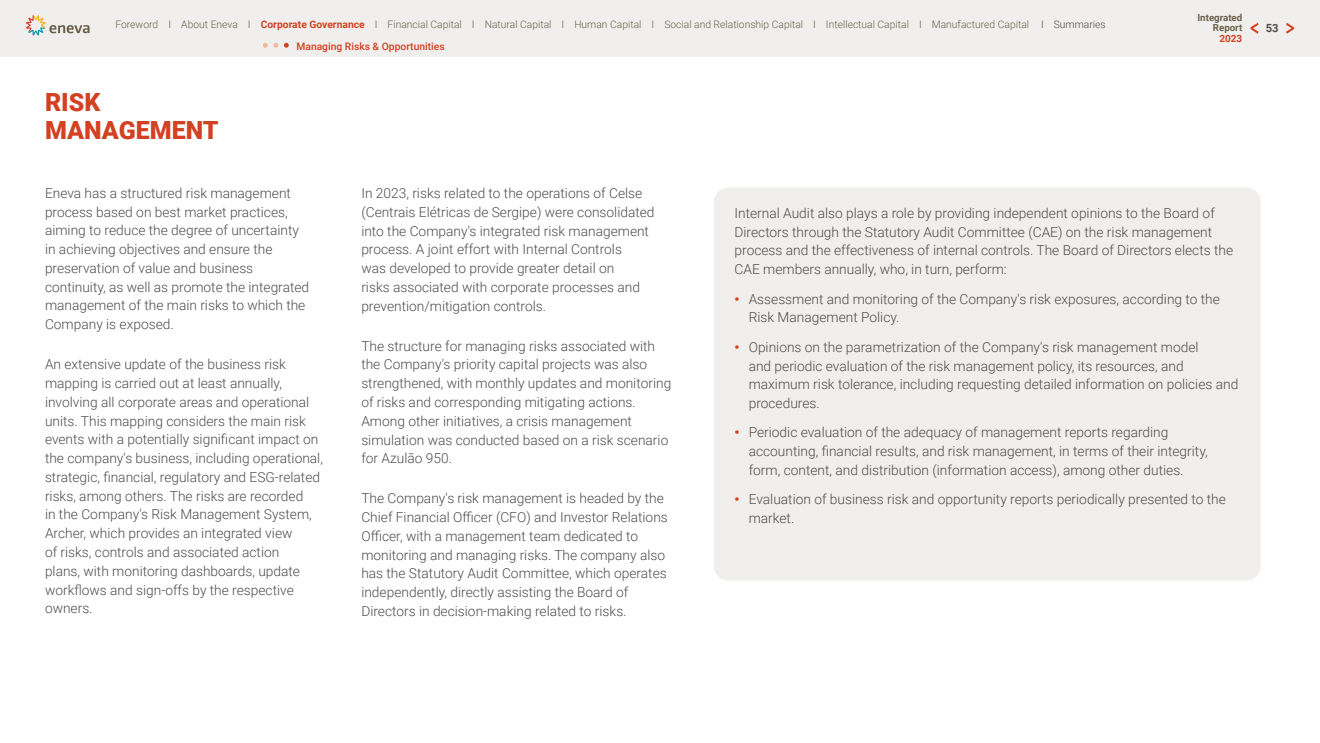
<style>
.page{position:relative;width:1320px;height:743px;background:#fff}
.page>*{position:absolute;margin:0;border:0;box-sizing:border-box;transform-origin:0 0}
.t1{font:900 25px/28.4px "Roboto";color:#d34123}
.t2{font:300 13.75px/18.8px "Roboto";color:#4d4d4e}
.t3{font:700 11.25px "Roboto";color:#4d4d4e}
.t4{font:300 10.25px "Roboto";color:#6a5f4a}
.t5{font:500 10.25px "Roboto";color:#d34123}
.t6{font:700 10px "Roboto";color:#d34123}
.t7{font:700 9.75px/10px "Roboto";color:#6a5f4a;text-align:right}
.s1{font-weight:700;color:#d34123}
.s2{color:#4d4d4e}
.s3{font-weight:900;color:#d34123}
</style>
<div class="page">
<div style="left:0;top:0;width:1320px;height:57px;background:#f1efed"></div>
<svg style="left:1286px;top:23px;width:9px;height:11px"></svg>
<svg style="left:1250px;top:23px;width:8px;height:11px"></svg>
<svg style="left:26px;top:15px;width:64px;height:20px"></svg>
<div style="left:714px;top:187px;width:547px;height:393px;background:#f1efed;border-radius:14px"></div>
<svg style="left:263px;top:42px;width:5px;height:6px"></svg>
<svg style="left:284px;top:42px;width:5px;height:6px"></svg>
<svg style="left:273px;top:43px;width:6px;height:5px"></svg>
<p class="t7" style="left:1197px;top:12px;width:46px">Integrated<br>Report</p>
<p class="t6" style="left:1219px;top:31px;width:24px">2023</p>
<p class="t4" style="left:115px;top:17px;width:992px">Foreword I About Eneva I <span class="s1">Corporate Governance</span> I Financial Capital I Natural Capital I Human Capital I Social and Relationship Capital I Intellectual Capital I Manufactured Capital <span class="s2">I Summaries</span></p>
<p class="t3" style="left:1266px;top:20px;width:14px">53</p>
<p class="t5" style="left:296px;top:39px;width:150px">Managing Risks &amp; Opportunities</p>
<h1 class="t1" style="left:45px;top:87px;width:175px">RISK<br>MANAGEMENT</h1>
<p class="t2" style="left:45px;top:183px;width:266px">Eneva has a structured risk management process based on best market practices, aiming to reduce the degree of uncertainty in achieving objectives and ensure the preservation of value and business continuity, as well as promote the integrated management of the main risks to which the Company is exposed.</p>
<p class="t2" style="left:45px;top:354px;width:279px">An extensive update of the business risk mapping is carried out at least annually, involving all corporate areas and operational units. This mapping considers the main risk events with a potentially significant impact on the company's business, including operational, strategic, financial, regulatory and ESG-related risks, among others. The risks are recorded<br>in the Company's Risk Management System, Archer, which provides an integrated view<br>of risks, controls and associated action<br>plans, with monitoring dashboards, update workflows and sign-offs by the respective owners.</p>
<p class="t2" style="left:361px;top:183px;width:295px">In 2023, risks related to the operations of Celse (Centrais Elétricas de Sergipe) were consolidated into the Company's integrated risk management process. A joint effort with Internal Controls<br>was developed to provide greater detail on<br>risks associated with corporate processes and prevention/mitigation controls.</p>
<p class="t2" style="left:361px;top:336px;width:311px">The structure for managing risks associated with the Company's priority capital projects was also strengthened, with monthly updates and monitoring of risks and corresponding mitigating actions.<br>Among other initiatives, a crisis management simulation was conducted based on a risk scenario for Azulão 950.</p>
<p class="t2" style="left:361px;top:488px;width:308px">The Company's risk management is headed by the Chief Financial Officer (CFO) and Investor Relations Officer, with a management team dedicated to monitoring and managing risks. The company also has the Statutory Audit Committee, which operates independently, directly assisting the Board of Directors in decision-making related to risks.</p>
<p class="t2" style="left:734px;top:203px;width:500px">Internal Audit also plays a role by providing independent opinions to the Board of Directors through the Statutory Audit Committee (CAE) on the risk management process and the effectiveness of internal controls. The Board of Directors elects the CAE members annually, who, in turn, perform:</p>
<p class="t2" style="left:749px;top:289px;width:473px;text-indent:-14px"><span class="s3">•</span> Assessment and monitoring of the Company's risk exposures, according to the<br>Risk Management Policy.</p>
<p class="t2" style="left:749px;top:337px;width:491px;text-indent:-14px"><span class="s3">•</span> Opinions on the parametrization of the Company's risk management model<br>and periodic evaluation of the risk management policy, its resources, and maximum risk tolerance, including requesting detailed information on policies and procedures.</p>
<p class="t2" style="left:749px;top:422px;width:461px;text-indent:-14px"><span class="s3">•</span> Periodic evaluation of the adequacy of management reports regarding accounting, financial results, and risk management, in terms of their integrity, form, content, and distribution (information access), among other duties.</p>
<p class="t2" style="left:749px;top:489px;width:479px;text-indent:-14px"><span class="s3">•</span> Evaluation of business risk and opportunity reports periodically presented to the market.</p>
</div>
